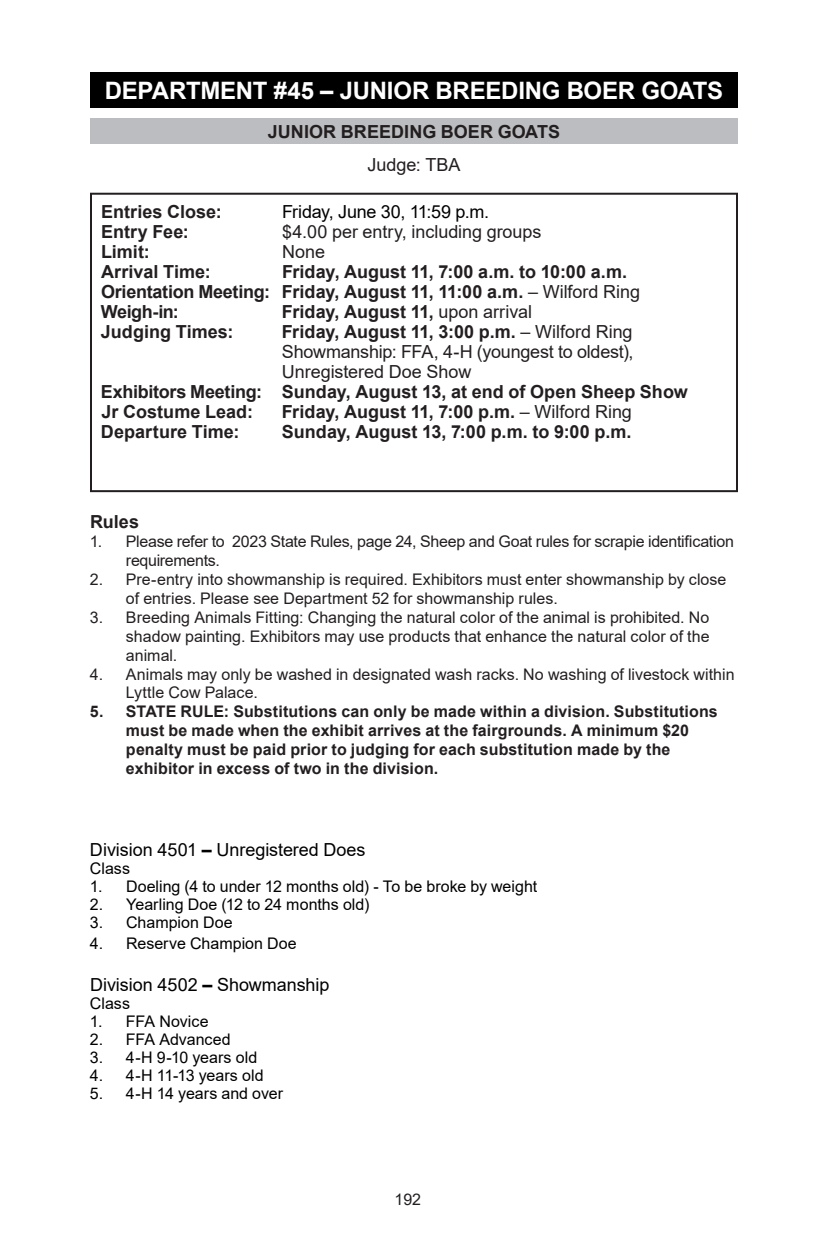
<style>
.page{position:relative;width:828px;height:1260px;background:#fff}
.page>*{position:absolute;margin:0;border:0;box-sizing:border-box;transform-origin:0 0}
.t1{font:700 24px "Arial";letter-spacing:-.01em;color:#fff}
.t2{font:700 18px/20px "Arial";color:#231f20}
.t3{font:18px/20px "Arial";letter-spacing:-.005em;color:#231f20;text-align:justify}
.t4{font:18px "Arial";color:#000}
.t5{font:16px/19px "Arial";color:#231f20}
.t6{font:700 16px/19px "Arial";letter-spacing:.005em;color:#231f20}
.t7{font:16px "Arial";color:#000}
.t8{font:16px/19px "Arial";letter-spacing:-.02em;color:#231f20}
.s1{font-weight:400}
.s2{font-weight:700}
</style>
<div class="page">
<div style="left:90px;top:72px;width:648px;height:36px;background:#000"></div>
<div style="left:90px;top:118px;width:648px;height:26px;background:#bcbdc0"></div>
<div style="left:90px;top:193px;width:648px;height:299px;border:2px solid #231f20"></div>
<h1 class="t1" style="left:105px;top:74px;width:620px">DEPARTMENT #45 – JUNIOR BREEDING BOER GOATS</h1>
<p class="t2" style="left:268px;top:121px;width:294px">JUNIOR BREEDING BOER GOATS</p>
<p class="t3" style="left:367px;top:154px;width:95px">Judge: TBA</p>
<p class="t2" style="left:101px;top:202px;width:122px">Entries Close:</p>
<p class="t4" style="left:282px;top:199px;width:209px">Friday, June 30, 11:59 p.m.</p>
<p class="t2" style="left:101px;top:222px;width:89px">Entry Fee:</p>
<p class="t3" style="left:282px;top:221px;width:261px">$4.00 per entry, including groups</p>
<p class="t2" style="left:101px;top:242px;width:50px">Limit:</p>
<p class="t3" style="left:282px;top:241px;width:45px">None</p>
<p class="t2" style="left:101px;top:262px;width:111px">Arrival Time:</p>
<p class="t2" style="left:101px;top:262px;width:541px;text-indent:181px">Friday, August 11, 7:00 a.m. to 10:00 a.m.<br>Orientation Meeting: Friday, August 11, 11:00 a.m. <span class="s1">– Wilford Ring<br></span>Weigh-in:</p>
<p class="t2" style="left:282px;top:302px;width:252px">Friday, August 11, <span class="s1">upon arrival</span></p>
<p class="t2" style="left:101px;top:322px;width:134px">Judging Times:</p>
<p class="t3" style="left:282px;top:321px;width:353px"><span class="s2">Friday, August 11, 3:00 p.m.</span> – Wilford Ring Showmanship: FFA, 4-H (youngest to oldest), Unregistered Doe Show</p>
<p class="t2" style="left:101px;top:382px;width:588px">Exhibitors Meeting: Sunday, August 13, at end of Open Sheep Show<br>Jr Costume Lead:</p>
<p class="t2" style="left:282px;top:402px;width:352px">Friday, August 11, 7:00 p.m. <span class="s1">– Wilford Ring</span></p>
<p class="t2" style="left:101px;top:422px;width:140px">Departure Time:</p>
<p class="t2" style="left:282px;top:422px;width:351px">Sunday, August 13, 7:00 p.m. to 9:00 p.m.</p>
<p class="t2" style="left:90px;top:512px;width:51px">Rules</p>
<p class="t8" style="left:126px;top:532px;width:609px;text-indent:-36px">1. Please refer to 2023 State Rules, page 24, Sheep and Goat rules for scrapie identification requirements.</p>
<p class="t5" style="left:126px;top:570px;width:602px;text-indent:-36px">2. Pre-entry into showmanship is required. Exhibitors must enter showmanship by close of entries. Please see Department 52 for showmanship rules.</p>
<p class="t5" style="left:126px;top:608px;width:585px;text-align:justify;text-indent:-36px">3. Breeding Animals Fitting: Changing the natural color of the animal is prohibited. No shadow painting. Exhibitors may use products that enhance the natural color of the animal.</p>
<p class="t5" style="left:126px;top:665px;width:610px;line-height:18px;text-indent:-36px">4. Animals may only be washed in designated wash racks. No washing of livestock within<br>Lyttle Cow Palace.</p>
<p class="t6" style="left:126px;top:702px;width:593px;text-indent:-36px">5. STATE RULE: Substitutions can only be made within a division. Substitutions must be made when the exhibit arrives at the fairgrounds. A minimum $20 penalty must be paid prior to judging for each substitution made by the exhibitor in excess of two in the division.</p>
<p class="t4" style="left:90px;top:837px;width:277px">Division 4501 <span class="s2">–</span> Unregistered Does</p>
<p class="t7" style="left:90px;top:857px;width:42px">Class</p>
<p class="t7" style="left:90px;top:875px;width:449px">1. Doeling (4 to under 12 months old) - To be broke by weight</p>
<p class="t7" style="left:90px;top:893px;width:281px">2. Yearling Doe (12 to 24 months old)</p>
<p class="t7" style="left:90px;top:911px;width:144px">3. Champion Doe</p>
<p class="t7" style="left:90px;top:932px;width:208px">4. Reserve Champion Doe</p>
<p class="t4" style="left:90px;top:972px;width:241px">Division 4502 <span class="s2">–</span> Showmanship</p>
<p class="t7" style="left:90px;top:992px;width:42px">Class</p>
<p class="t7" style="left:90px;top:1010px;width:120px">1. FFA Novice</p>
<p class="t7" style="left:90px;top:1028px;width:142px">2. FFA Advanced</p>
<p class="t7" style="left:90px;top:1046px;width:169px">3. 4-H 9-10 years old</p>
<p class="t7" style="left:90px;top:1064px;width:175px">4. 4-H 11-13 years old</p>
<p class="t7" style="left:90px;top:1082px;width:195px">5. 4-H 14 years and over</p>
<p class="t5" style="left:395px;top:1189px;width:28px">192</p>
</div>
